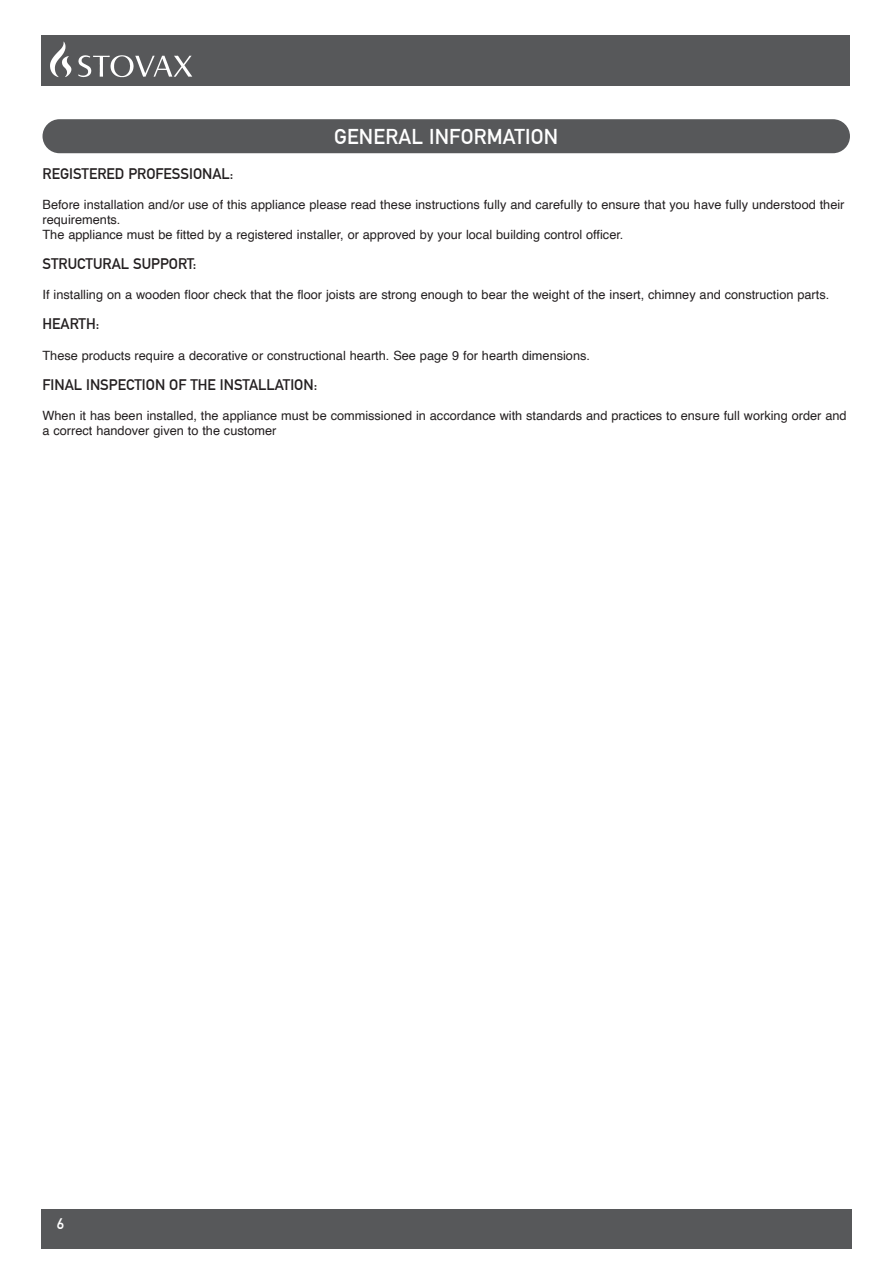
<style>
.page{position:relative;width:893px;height:1263px;background:#fff}
.page>*{position:absolute;margin:0;border:0;box-sizing:border-box;transform-origin:0 0}
.Sub_heading{font:700 21px "DIN Alternate";letter-spacing:.01em;color:#fff}
.Body_copy{font:700 15px "DIN Alternate";color:#231f20}
.t1{font:700 15px "DIN Alternate";color:#fff}
.Body_copy-2{font:12.75px/15px "Helvetica";color:#231f20}
</style>
<div class="page">
<div style="left:41px;top:1209px;width:810px;height:39px;background:#57585a"></div>
<div style="left:42px;top:35px;width:808px;height:50px;background:#57585a"></div>
<img style="left:50px;top:42px;width:14px;height:34px">
<div style="left:43px;top:119px;width:807px;height:34px;background:#57585a;border-radius:17px"></div>
<p class="Sub_heading" style="left:334px;top:121px;width:226px">GENERAL INFORMATION</p>
<p class="Body_copy" style="left:43px;top:162px;width:193px">REGISTERED PROFESSIONAL:</p>
<p class="Body_copy-2" style="left:43px;top:198px;width:803px">Before installation and/or use of this appliance please read these instructions fully and carefully to ensure that you have fully understood their requirements.</p>
<p class="Body_copy-2" style="left:43px;top:228px;width:582px">The appliance must be fitted by a registered installer, or approved by your local building control officer.</p>
<p class="Body_copy" style="left:43px;top:252px;width:156px">STRUCTURAL SUPPORT:</p>
<p class="Body_copy-2" style="left:43px;top:288px;width:788px">If installing on a wooden floor check that the floor joists are strong enough to bear the weight of the insert, chimney and construction parts.</p>
<p class="Body_copy" style="left:43px;top:312px;width:58px">HEARTH:</p>
<p class="Body_copy-2" style="left:43px;top:348px;width:549px">These products require a decorative or constructional hearth. See page 9 for hearth dimensions.</p>
<p class="Body_copy" style="left:43px;top:373px;width:276px">FINAL INSPECTION OF THE INSTALLATION:</p>
<p class="Body_copy-2" style="left:43px;top:408px;width:806px">When it has been installed, the appliance must be commissioned in accordance with standards and practices to ensure full working order and a correct handover given to the customer</p>
<p class="t1" style="left:57px;top:1213px;width:9px">6</p>
</div>
